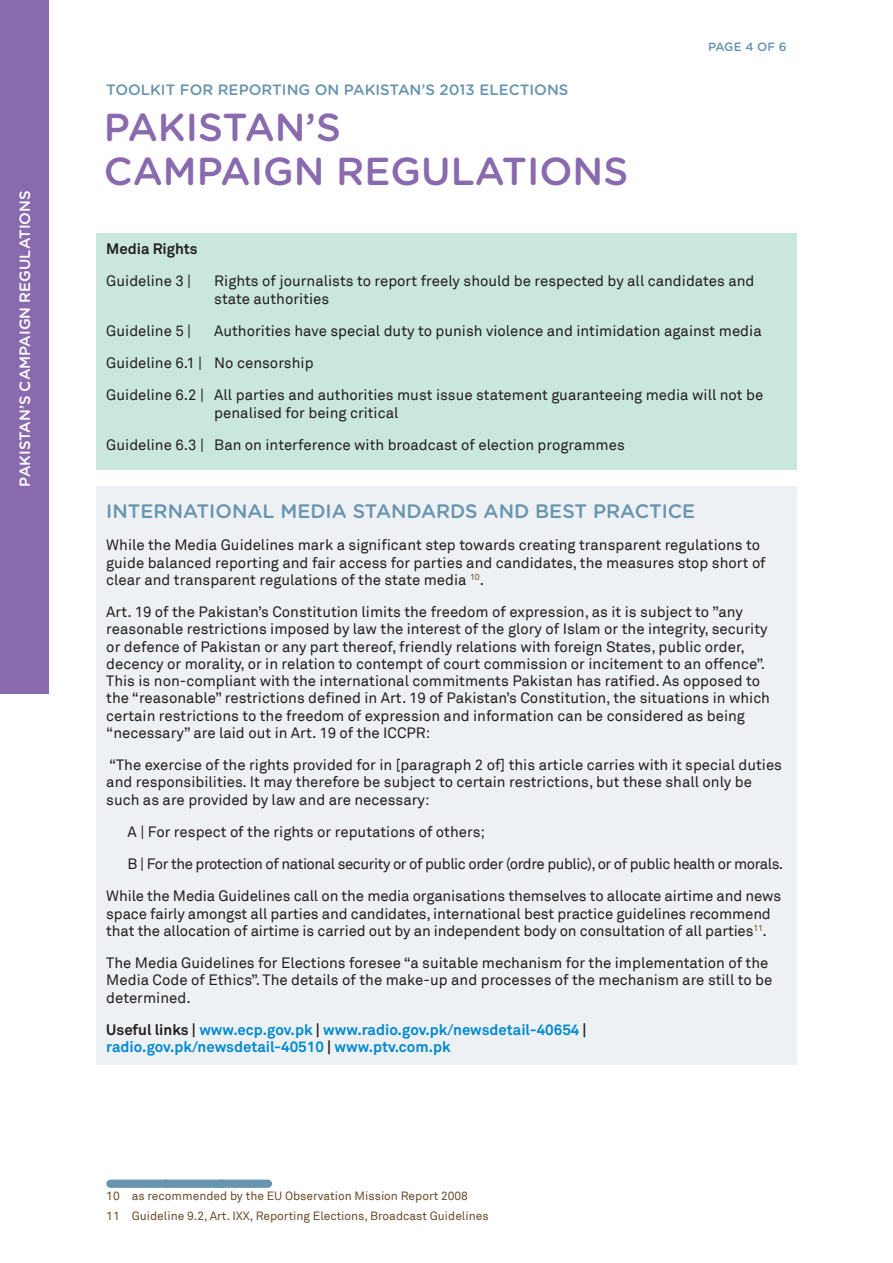
<style>
.page{position:relative;width:893px;height:1263px;background:#fff}
.page>*{position:absolute;margin:0;border:0;box-sizing:border-box;transform-origin:0 0}
.t1{font:500 39px "Gotham Rounded";color:#896aae}
.t2{font:500 19.5px "Gotham Rounded";color:#6794ae}
.t3{font:15px/17.2px "Akkurat";color:#231f20}
.t4{font:700 15px/17.2px "Akkurat Pro";color:#0089cf}
.t5{font:15px "Akkurat";letter-spacing:-.03em;color:#231f20}
.t6{font:500 15px "Gotham Rounded";color:#6794ae}
.t7{font:500 15px "Gotham Rounded";color:#fff}
.t8{font:700 15px "Akkurat Pro";color:#231f20}
.t9{font:12px/20.5px "Akkurat";color:#6a4d2c}
.t10{font:500 12px "Gotham Rounded";color:#6794ae}
.s1{color:#231f20}
</style>
<div class="page">
<div style="left:96px;top:234px;width:701px;height:236px;background:#cae7dd"></div>
<div style="left:96px;top:487px;width:701px;height:578px;background:#edf1f4"></div>
<svg style="left:110px;top:1179px;width:158px;height:9px"></svg>
<div style="left:0;top:0;width:49px;height:693px;background:#896aae"></div>
<p class="t7" style="left:14px;top:487px;width:296px;rotate:-90deg">PAKISTAN’S CAMPAIGN REGULATIONS</p>
<p class="t6" style="left:106px;top:79px;width:464px">TOOLKIT FOR REPORTING ON PAKISTAN’S 2013 ELECTIONS</p>
<h1 class="t1" style="left:104px;top:100px;width:26px">PAKISTAN</h1>
<h1 class="t1" style="left:306px;top:100px;width:33px">’S</h1>
<h1 class="t1" style="left:104px;top:143px;width:28px">CAMPAIGN</h1>
<h1 class="t1" style="left:336px;top:143px;width:28px">REG</h1>
<h1 class="t1" style="left:421px;top:143px;width:56px">ULATIONS</h1>
<p class="t10" style="left:708px;top:38px;width:17px">PAGE</p>
<p class="t10" style="left:745px;top:38px;width:43px">4 OF 6</p>
<p class="t8" style="left:106px;top:240px;width:93px">Media Rights</p>
<p class="t3" style="left:106px;top:273px;width:87px">Guideline 3 |</p>
<p class="t3" style="left:214px;top:273px;width:542px">Rights of journalists to report freely should be respected by all candidates and state authorities</p>
<p class="t3" style="left:106px;top:322px;width:87px">Guideline 5 |</p>
<p class="t3" style="left:106px;top:315px;width:658px;line-height:32.2px;text-indent:108px">Authorities have special duty to punish violence and intimidation against media<br>Guideline 6.1 | No censorship<br>Guideline 6.2 | All parties and authorities must issue statement guaranteeing media will not be</p>
<p class="t3" style="left:106px;top:397px;width:520px;line-height:32.2px;text-indent:108px">penalised for being critical<br>Guideline 6.3 | Ban on interference with broadcast of election programmes</p>
<h2 class="t2" style="left:106px;top:497px;width:21px">INTERNATIONAL</h2>
<h2 class="t2" style="left:280px;top:497px;width:30px">MEDIA</h2>
<h2 class="t2" style="left:353px;top:497px;width:28px">STANDARDS</h2>
<h2 class="t2" style="left:484px;top:497px;width:16px">AND</h2>
<h2 class="t2" style="left:535px;top:497px;width:27px">BEST</h2>
<h2 class="t2" style="left:593px;top:497px;width:27px">PRACTICE</h2>
<p class="t3" style="left:106px;top:537px;width:661px">While the Media Guidelines mark a significant step towards creating transparent regulations to guide balanced reporting and fair access for parties and candidates, the measures stop short of clear and transparent regulations of the state media <sup>10</sup>.</p>
<p class="t3" style="left:106px;top:604px;width:665px">Art. 19 of the Pakistan’s Constitution limits the freedom of expression, as it is subject to ”any reasonable restrictions imposed by law the interest of the glory of Islam or the integrity, security or defence of Pakistan or any part thereof, friendly relations with foreign States, public order, decency or morality, or in relation to contempt of court commission or incitement to an offence”.<br>This is non-compliant with the international commitments Pakistan has ratified. As opposed to the “reasonable” restrictions defined in Art. 19 of Pakistan’s Constitution, the situations in which certain restrictions to the freedom of expression and information can be considered as being “necessary” are laid out in Art. 19 of the ICCPR:</p>
<p class="t3" style="left:106px;top:757px;width:677px">“The exercise of the rights provided for in [paragraph 2 of] this article carries with it special duties and responsibilities. It may therefore be subject to certain restrictions, but these shall only be such as are provided by law and are necessary:</p>
<p class="t3" style="left:128px;top:823px;width:359px">A | For respect of the rights or reputations of others;</p>
<p class="t5" style="left:128px;top:855px;width:657px">B | For the protection of national security or of public order (ordre public), or of public health or morals.</p>
<p class="t3" style="left:106px;top:888px;width:676px">While the Media Guidelines call on the media organisations themselves to allocate airtime and news</p>
<p class="t3" style="left:106px;top:905px;width:666px">space fairly amongst all parties and candidates, international best practice guidelines recommend that the allocation of airtime is carried out by an independent body on consultation of all parties<sup>11</sup>.</p>
<p class="t3" style="left:106px;top:955px;width:668px">The Media Guidelines for Elections foresee “a suitable mechanism for the implementation of the<br>Media Code of Ethics”. The details of the make-up and processes of the mechanism are still to be determined.</p>
<p class="t4" style="left:106px;top:1021px;width:482px"><span class="s1">Useful links |</span> www.ecp.gov.pk <span class="s1">|</span> www.radio.gov.pk/newsdetail-40654 <span class="s1">| </span>radio.gov.pk/newsdetail-40510 <span class="s1">|</span> www.ptv.com.pk</p>
<p class="t9" style="left:106px;top:1186px;width:384px">10 as recommended by the EU Observation Mission Report 2008<br>11 Guideline 9.2, Art. IXX, Reporting Elections, Broadcast Guidelines</p>
</div>
